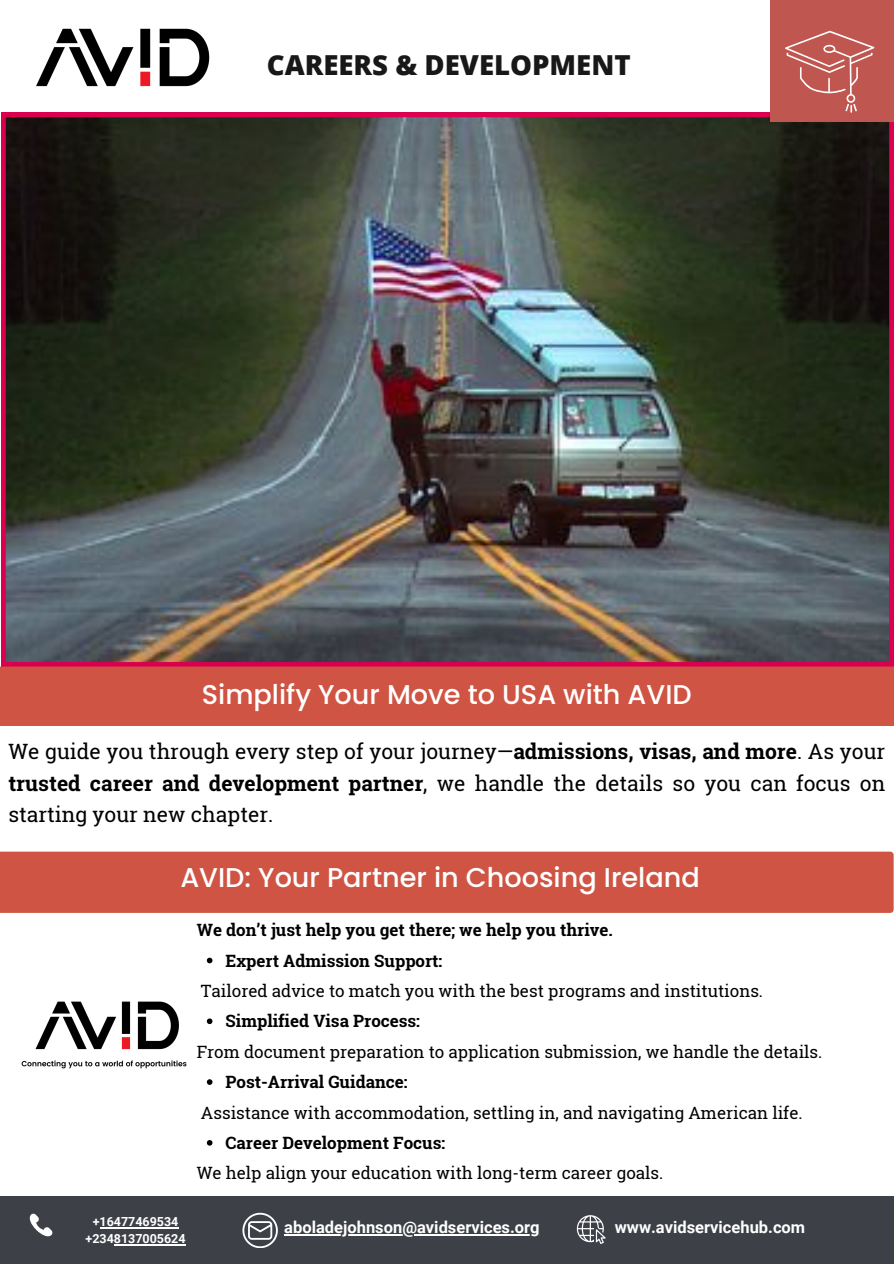
<style>
.page{position:relative;width:894px;height:1264px;background:#fff}
.page>*{position:absolute;margin:0;border:0;box-sizing:border-box;transform-origin:0 0}
.t1{font:800 27.6px "Open Sans";color:#191818}
.t2{font:500 27.15px "Poppins";color:#fff}
.t3{font:21.15px/31.5px "Roboto Slab";color:#000;text-align:justify}
.t4{font:16.95px "Roboto Slab";color:#000}
.t5{font:700 16.95px "Roboto Slab";color:#000}
.t6{font:700 16.5px "Roboto";color:#fff}
.t7{font:700 12.45px "Roboto";color:#fff}
.s1{font-weight:700}
</style>
<div class="page">
<img style="left:1px;top:113px;width:892px;height:553px">
<div style="left:769px;top:0;width:124px;height:122px;background:#bf564f"></div>
<div style="left:0;top:1196px;width:893px;height:67px;background:#3e4048"></div>
<img style="left:36px;top:28px;width:174px;height:59px">
<svg style="left:785px;top:31px;width:89px;height:82px"></svg>
<div style="left:0;top:666px;width:893px;height:60px;background:#cf5443"></div>
<img style="left:21px;top:1001px;width:166px;height:68px">
<div style="left:0;top:851px;width:893px;height:61px;background:#cf5443"></div>
<svg style="left:207px;top:957px;width:5px;height:6px"></svg>
<svg style="left:207px;top:1018px;width:5px;height:6px"></svg>
<svg style="left:207px;top:1079px;width:5px;height:5px"></svg>
<svg style="left:207px;top:1140px;width:5px;height:5px"></svg>
<svg style="left:29px;top:1213px;width:23px;height:24px"></svg>
<svg style="left:242px;top:1212px;width:35px;height:35px"></svg>
<svg style="left:576px;top:1215px;width:29px;height:29px"></svg>
<hr style="left:99px;top:1227px;width:79px;height:1px;background:#fff">
<hr style="left:114px;top:1244px;width:72px;height:1px;background:#fff">
<hr style="left:284px;top:1234px;width:255px;height:1px;background:#fff">
<p class="t1" style="left:267px;top:45px;width:365px">CAREERS &amp; DEVELOPMENT</p>
<h1 class="t2" style="left:202px;top:675px;width:491px">Simplify Your Move to USA with AVID</h1>
<p class="t3" style="left:8px;top:735px;width:878px">We guide you through every step of your journey—<span class="s1">admissions, visas, and more</span>. As your <span class="s1">trusted career and development partner</span>, we handle the details so you can focus on starting your new chapter.</p>
<p class="t2" style="left:180px;top:858px;width:520px">AVID: Your Partner in Choosing Ireland</p>
<p class="t5" style="left:197px;top:918px;width:417px">We don’t just help you get there; we help you thrive.</p>
<h2 class="t5" style="left:225px;top:948px;width:218px">Expert Admission Support:</h2>
<h3 class="t4" style="left:201px;top:979px;width:563px">Tailored advice to match you with the best programs and institutions.</h3>
<h2 class="t5" style="left:225px;top:1009px;width:196px">Simplified Visa Process:</h2>
<h4 class="t4" style="left:197px;top:1040px;width:627px">From document preparation to application submission, we handle the details.</h4>
<p class="t5" style="left:225px;top:1070px;width:183px">Post-Arrival Guidance:</p>
<h5 class="t4" style="left:201px;top:1100px;width:603px">Assistance with accommodation, settling in, and navigating American life.</h5>
<p class="t5" style="left:225px;top:1131px;width:221px">Career Development Focus:</p>
<h5 class="t4" style="left:197px;top:1161px;width:468px">We help align your education with long-term career goals.</h5>
<h5 class="t7" style="left:93px;top:1214px;width:87px">+16477469534</h5>
<p class="t7" style="left:85px;top:1231px;width:101px">+2348137005624</p>
<p class="t6" style="left:284px;top:1217px;width:257px">aboladejohnson@avidservices.org</p>
<h5 class="t6" style="left:614px;top:1217px;width:192px">www.avidservicehub.com</h5>
</div>
